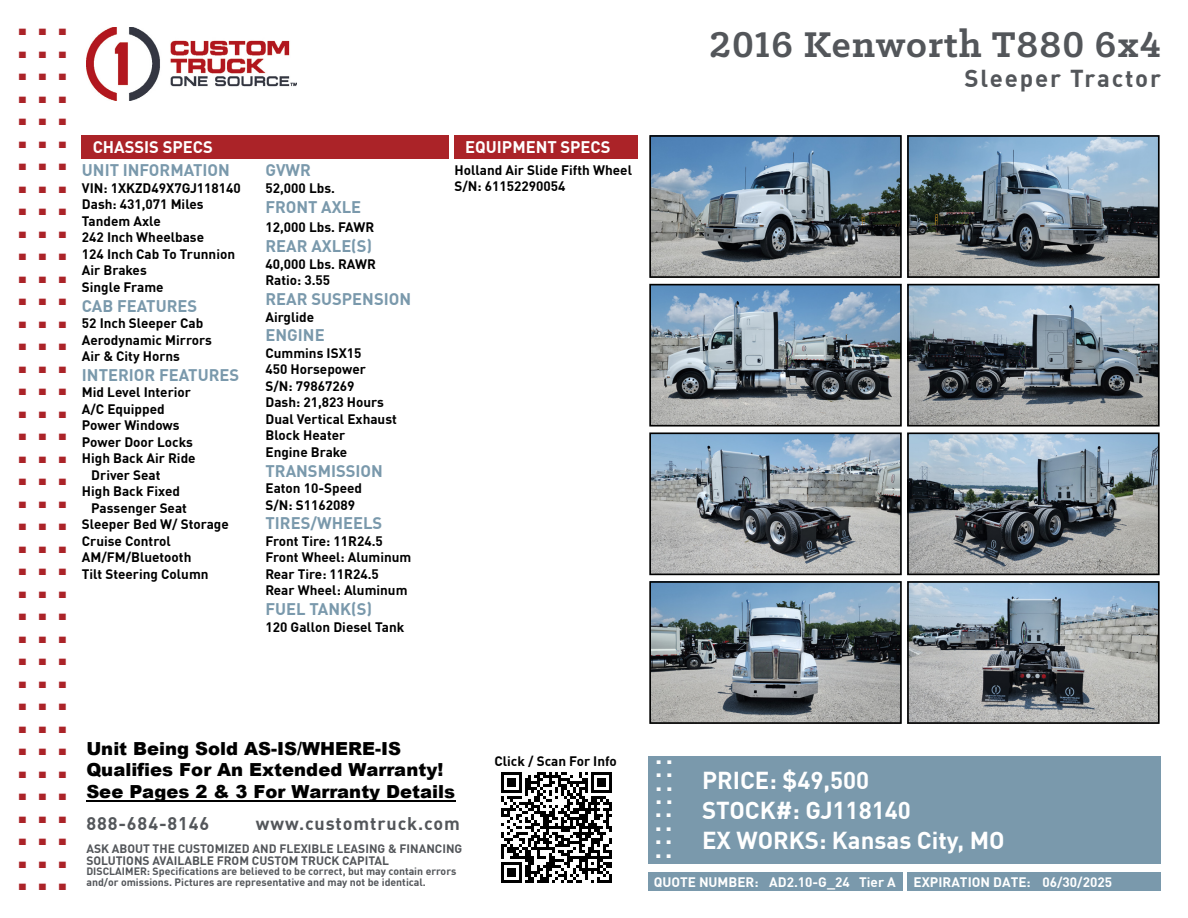
<style>
.page{position:relative;width:1188px;height:918px;background:#fff}
.page>*{position:absolute;margin:0;border:0;box-sizing:border-box;transform-origin:0 0}
.t1{font:700 45px "DIN Pro";color:#ab2328}
.t2{font:700 40.5px "Klinic Slab";letter-spacing:.025em;color:#53565a}
.t3{font:700 25.5px "DIN Pro";color:#fff}
.t4{font:700 24px/30px "DIN Pro";color:#fff}
.t5{font:700 24px "DIN Pro";letter-spacing:.075em;color:#53565a}
.t6{font:900 18px/21.6px "Arial";color:#000}
.t7{font:700 18px "DIN Pro";letter-spacing:.05em;color:#53565a}
.t8{font:700 16.5px "DIN Pro";color:#7a99ac}
.t9{font:700 16.5px "DIN Pro";color:#fff}
.t10{font:700 13.5px/16.5px "DIN Pro";color:#000}
.t11{font:700 13.5px "DIN Pro";color:#fff}
.t12{font:700 12px/12px "DIN Pro";color:#53565a}
.t13{font:700 10.5px/10.5px "DIN Pro";color:#53565a}
</style>
<div class="page">
<img style="left:86px;top:27px;width:211px;height:74px">
<div style="left:648px;top:756px;width:513px;height:108px;background:#7a99ac"></div>
<div style="left:908px;top:872px;width:253px;height:19px;background:#7a99ac"></div>
<div style="left:648px;top:872px;width:254px;height:19px;background:#7a99ac"></div>
<div style="left:82px;top:135px;width:367px;height:23px;background:#ab2328"></div>
<div style="left:454px;top:135px;width:184px;height:23px;background:#ab2328"></div>
<hr style="left:86px;top:800px;width:369px;height:1px;background:#000">
<img style="left:652px;top:138px;width:247px;height:137px">
<div style="left:649px;top:135px;width:253px;height:143px;border:2px solid #000"></div>
<img style="left:910px;top:138px;width:247px;height:137px">
<div style="left:907px;top:135px;width:253px;height:143px;border:2px solid #000"></div>
<img style="left:652px;top:287px;width:247px;height:137px">
<div style="left:649px;top:284px;width:253px;height:143px;border:2px solid #000"></div>
<img style="left:910px;top:287px;width:247px;height:137px">
<div style="left:907px;top:284px;width:253px;height:143px;border:2px solid #000"></div>
<img style="left:652px;top:435px;width:247px;height:137px">
<div style="left:649px;top:432px;width:253px;height:143px;border:2px solid #000"></div>
<img style="left:910px;top:435px;width:247px;height:137px">
<div style="left:907px;top:432px;width:253px;height:143px;border:2px solid #000"></div>
<img style="left:652px;top:584px;width:247px;height:137px">
<div style="left:649px;top:581px;width:253px;height:143px;border:2px solid #000"></div>
<img style="left:910px;top:584px;width:247px;height:137px">
<div style="left:907px;top:581px;width:253px;height:143px;border:2px solid #000"></div>
<svg style="left:501px;top:772px;width:111px;height:111px"></svg>
<h1 class="t1" style="left:16px;top:-16px;width:54px">...</h1>
<h1 class="t1" style="left:16px;top:6px;width:54px">...</h1>
<h1 class="t1" style="left:16px;top:29px;width:54px">...</h1>
<h1 class="t1" style="left:16px;top:51px;width:54px">...</h1>
<h1 class="t1" style="left:16px;top:74px;width:54px">...</h1>
<h1 class="t1" style="left:16px;top:96px;width:54px">...</h1>
<h1 class="t1" style="left:16px;top:119px;width:54px">...</h1>
<h1 class="t1" style="left:16px;top:141px;width:54px">...</h1>
<h1 class="t1" style="left:16px;top:164px;width:54px">...</h1>
<h1 class="t1" style="left:16px;top:186px;width:54px">...</h1>
<h1 class="t1" style="left:16px;top:209px;width:54px">...</h1>
<h1 class="t1" style="left:16px;top:231px;width:54px">...</h1>
<h1 class="t1" style="left:16px;top:254px;width:54px">...</h1>
<h1 class="t1" style="left:16px;top:276px;width:54px">...</h1>
<h1 class="t1" style="left:16px;top:299px;width:54px">...</h1>
<h1 class="t1" style="left:16px;top:321px;width:54px">...</h1>
<h1 class="t1" style="left:16px;top:344px;width:54px">...</h1>
<h1 class="t1" style="left:16px;top:366px;width:54px">...</h1>
<h1 class="t1" style="left:16px;top:389px;width:54px">...</h1>
<h1 class="t1" style="left:16px;top:411px;width:54px">...</h1>
<h1 class="t1" style="left:16px;top:434px;width:54px">...</h1>
<h1 class="t1" style="left:16px;top:456px;width:54px">...</h1>
<h1 class="t1" style="left:16px;top:479px;width:54px">...</h1>
<h1 class="t1" style="left:16px;top:501px;width:54px">...</h1>
<h1 class="t1" style="left:16px;top:524px;width:54px">...</h1>
<h1 class="t1" style="left:16px;top:546px;width:54px">...</h1>
<h1 class="t1" style="left:16px;top:569px;width:54px">...</h1>
<h1 class="t1" style="left:16px;top:591px;width:54px">...</h1>
<h1 class="t1" style="left:16px;top:614px;width:54px">...</h1>
<h1 class="t1" style="left:16px;top:636px;width:54px">...</h1>
<h1 class="t1" style="left:16px;top:659px;width:54px">...</h1>
<h1 class="t1" style="left:16px;top:681px;width:54px">...</h1>
<h1 class="t1" style="left:16px;top:704px;width:54px">...</h1>
<h1 class="t1" style="left:16px;top:726px;width:54px">...</h1>
<h1 class="t1" style="left:16px;top:749px;width:54px">...</h1>
<h1 class="t1" style="left:16px;top:771px;width:54px">...</h1>
<h1 class="t1" style="left:16px;top:794px;width:54px">...</h1>
<h1 class="t1" style="left:16px;top:816px;width:54px">...</h1>
<h1 class="t1" style="left:16px;top:839px;width:54px">...</h1>
<p class="t9" style="left:93px;top:134px;width:122px">CHASSIS SPECS</p>
<p class="t9" style="left:465px;top:134px;width:147px">EQUIPMENT SPECS</p>
<p class="t8" style="left:266px;top:157px;width:47px">GVWR</p>
<p class="t10" style="left:266px;top:179px;width:71px">52,000 Lbs.</p>
<p class="t8" style="left:266px;top:194px;width:97px">FRONT AXLE</p>
<p class="t10" style="left:266px;top:218px;width:110px">12,000 Lbs. FAWR</p>
<p class="t8" style="left:265px;top:233px;width:108px">REAR AXLE(S)</p>
<p class="t10" style="left:266px;top:255px;width:112px">40,000 Lbs. RAWR<br>Ratio: 3.55</p>
<p class="t8" style="left:266px;top:286px;width:147px">REAR SUSPENSION</p>
<p class="t10" style="left:266px;top:308px;width:50px">Airglide</p>
<p class="t8" style="left:266px;top:322px;width:61px">ENGINE</p>
<p class="t10" style="left:266px;top:344px;width:133px">Cummins ISX15<br>450 Horsepower<br>S/N: 79867269<br>Dash: 21,823 Hours<br>Dual Vertical Exhaust<br>Block Heater<br>Engine Brake</p>
<p class="t8" style="left:266px;top:458px;width:119px">TRANSMISSION</p>
<p class="t10" style="left:266px;top:479px;width:98px">Eaton 10-Speed<br>S/N: S1162089</p>
<p class="t8" style="left:266px;top:511px;width:118px">TIRES/WHEELS</p>
<p class="t10" style="left:266px;top:532px;width:147px">Front Tire: 11R24.5<br>Front Wheel: Aluminum<br>Rear Tire: 11R24.5<br>Rear Wheel: Aluminum</p>
<p class="t8" style="left:266px;top:596px;width:108px">FUEL TANK(S)</p>
<p class="t10" style="left:266px;top:618px;width:140px">120 Gallon Diesel Tank</p>
<p class="t8" style="left:82px;top:157px;width:150px">UNIT INFORMATION</p>
<p class="t10" style="left:82px;top:179px;width:160px">VIN: 1XKZD49X7GJ118140<br>Dash: 431,071 Miles<br>Tandem Axle<br>242 Inch Wheelbase<br>124 Inch Cab To Trunnion<br>Air Brakes<br>Single Frame</p>
<p class="t8" style="left:82px;top:293px;width:117px">CAB FEATURES</p>
<p class="t10" style="left:82px;top:314px;width:132px">52 Inch Sleeper Cab<br>Aerodynamic Mirrors<br>Air &amp; City Horns</p>
<p class="t8" style="left:82px;top:362px;width:159px">INTERIOR FEATURES</p>
<p class="t10" style="left:82px;top:383px;width:111px">Mid Level Interior</p>
<p class="t10" style="left:82px;top:400px;width:84px">A/C Equipped</p>
<p class="t10" style="left:82px;top:416px;width:99px">Power Windows</p>
<p class="t10" style="left:82px;top:433px;width:113px">Power Door Locks</p>
<p class="t10" style="left:82px;top:449px;width:115px">High Back Air Ride</p>
<p class="t10" style="left:91px;top:466px;width:71px">Driver Seat</p>
<p class="t10" style="left:82px;top:482px;width:100px">High Back Fixed</p>
<p class="t10" style="left:91px;top:499px;width:97px">Passenger Seat</p>
<p class="t10" style="left:82px;top:515px;width:148px">Sleeper Bed W/ Storage</p>
<p class="t10" style="left:82px;top:532px;width:90px">Cruise Control</p>
<p class="t10" style="left:82px;top:548px;width:111px">AM/FM/Bluetooth</p>
<p class="t10" style="left:82px;top:565px;width:128px">Tilt Steering Column</p>
<p class="t10" style="left:454px;top:161px;width:179px">Holland Air Slide Fifth Wheel<br>S/N: 61152290054</p>
<h3 class="t6" style="left:86px;top:737px;width:370px">Unit Being Sold AS-IS/WHERE-IS<br>Qualifies For An Extended Warranty!<br>See Pages 2 &amp; 3 For Warranty Details</h3>
<h3 class="t7" style="left:86px;top:810px;width:124px">888-684-8146</h3>
<h3 class="t7" style="left:256px;top:810px;width:206px">www.customtruck.com</h3>
<p class="t12" style="left:86px;top:842px;width:378px">ASK ABOUT THE CUSTOMIZED AND FLEXIBLE LEASING &amp; FINANCING<br>SOLUTIONS AVAILABLE FROM CUSTOM TRUCK CAPITAL</p>
<p class="t13" style="left:86px;top:866px;width:371px">DISCLAIMER: Specifications are believed to be correct, but may contain errors and/or omissions. Pictures are representative and may not be identical.</p>
<p class="t10" style="left:495px;top:752px;width:124px">Click / Scan For Info</p>
<h2 class="t2" style="left:710px;top:18px;width:453px">2016 Kenworth T880 6x4</h2>
<h3 class="t5" style="left:965px;top:60px;width:198px">Sleeper Tractor</h3>
<h3 class="t3" style="left:655px;top:734px;width:20px">..</h3>
<h3 class="t3" style="left:655px;top:748px;width:20px">..</h3>
<h3 class="t3" style="left:655px;top:761px;width:20px">..</h3>
<h3 class="t3" style="left:655px;top:775px;width:20px">..</h3>
<h3 class="t4" style="left:702px;top:764px;width:304px">PRICE: $49,500<br>STOCK#: GJ118140<br>EX WORKS: Kansas City, MO</h3>
<p class="t11" style="left:654px;top:872px;width:244px">QUOTE NUMBER: AD2.10-G_24 Tier A</p>
<p class="t11" style="left:914px;top:871px;width:200px">EXPIRATION DATE: 06/30/2025</p>
<h3 class="t3" style="left:655px;top:788px;width:19px">..</h3>
<h3 class="t3" style="left:655px;top:801px;width:19px">..</h3>
<h3 class="t3" style="left:655px;top:815px;width:19px">..</h3>
<h3 class="t3" style="left:655px;top:828px;width:19px">..</h3>
</div>
